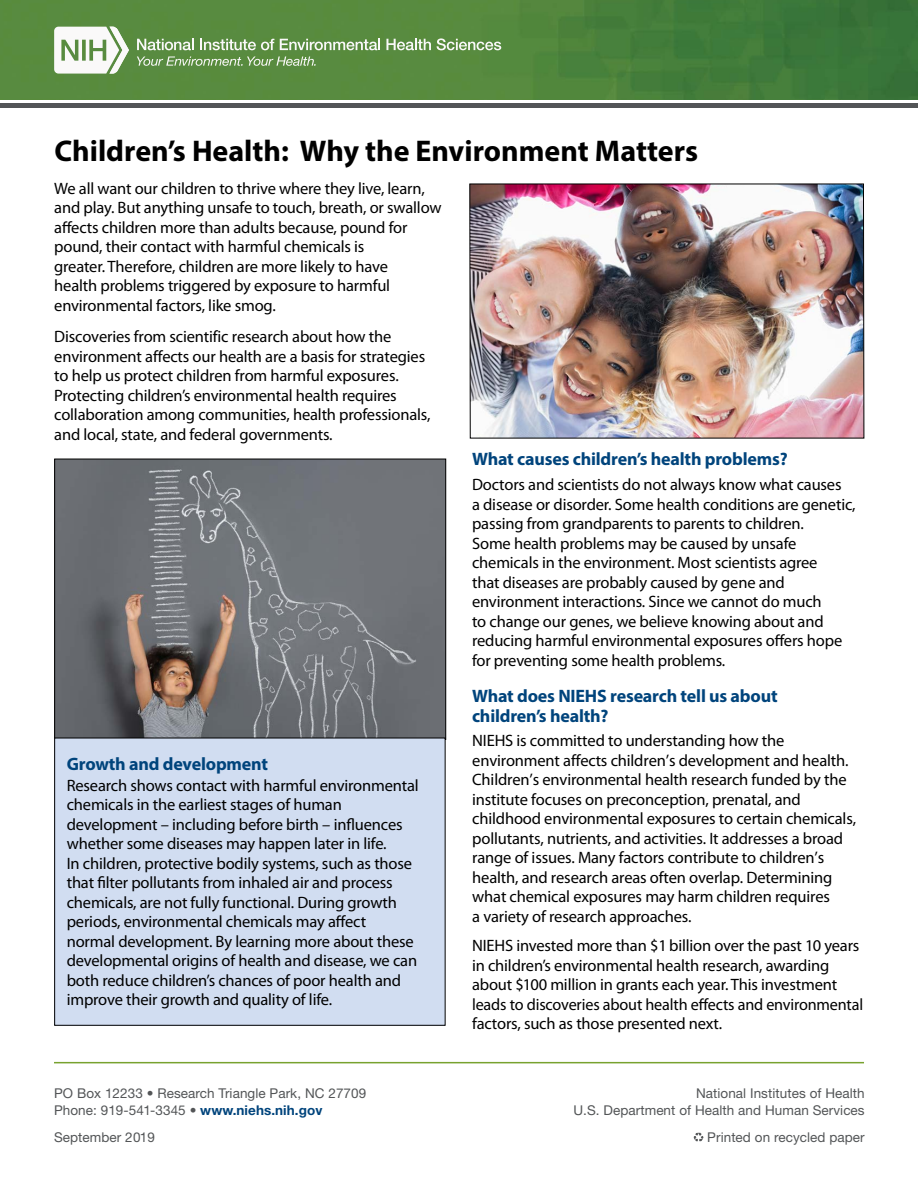
<style>
.page{position:relative;width:918px;height:1188px;background:#fff}
.page>*{position:absolute;margin:0;border:0;box-sizing:border-box;transform-origin:0 0}
.t1{font:700 30px "Myriad Pro";color:#000}
.Subhead-12_13_Myriad{font:700 18px/19.5px "Myriad Pro";letter-spacing:-.01em;color:#00447c}
.Text1-10_12_Myriad_P{font:16.5px/19.5px "Myriad Pro";letter-spacing:-.01em;color:#000}
.Subhead-12_13_Myriad-2{font:16.5px/19.5px "Myriad Pro";letter-spacing:-.01em;color:#000}
.t2{font:13.5px/16.5px "Helvetica Neue LT Std";letter-spacing:.005em;color:#535557}
.s1{font-weight:700;color:#00447c}
</style>
<div class="page">
<img style="left:0;top:0;width:918px;height:99px">
<hr style="left:0;top:104px;width:918px;height:4px;background:#535557">
<svg style="left:694px;top:1133px;width:10px;height:9px"></svg>
<hr style="left:54px;top:1062px;width:810px;height:1px;background:#78a22f">
<svg style="left:54px;top:27px;width:75px;height:47px"></svg>
<svg style="left:137px;top:39px;width:57px;height:11px"></svg>
<svg style="left:200px;top:39px;width:74px;height:11px"></svg>
<svg style="left:280px;top:39px;width:100px;height:11px"></svg>
<svg style="left:386px;top:39px;width:45px;height:11px"></svg>
<svg style="left:437px;top:38px;width:64px;height:12px"></svg>
<svg style="left:137px;top:56px;width:179px;height:10px;background:#81a76e"></svg>
<img style="left:469px;top:183px;width:396px;height:256px">
<img style="left:56px;top:461px;width:388px;height:277px">
<div style="left:55px;top:738px;width:390px;height:287px;background:#d1ddf1"></div>
<div style="left:54px;top:738px;width:392px;height:288px;border:1px solid #000"></div>
<p class="t1" style="left:54px;top:132px;width:645px">Children’s Health: Why the Environment Matters</p>
<p class="Subhead-12_13_Myriad-2" style="left:54px;top:178px;width:389px">We all want our children to thrive where they live, learn, and play. But anything unsafe to touch, breath, or swallow affects children more than adults because, pound for pound, their contact with harmful chemicals is<br>greater. Therefore, children are more likely to have<br>health problems triggered by exposure to harmful environmental factors, like smog.</p>
<p class="Subhead-12_13_Myriad-2" style="left:54px;top:327px;width:378px">Discoveries from scientific research about how the environment affects our health are a basis for strategies to help us protect children from harmful exposures.<br>Protecting children’s environmental health requires collaboration among communities, health professionals, and local, state, and federal governments.</p>
<p class="Subhead-12_13_Myriad" style="left:472px;top:449px;width:317px">What causes children’s health problems?</p>
<p class="Text1-10_12_Myriad_P" style="left:472px;top:475px;width:385px">Doctors and scientists do not always know what causes<br>a disease or disorder. Some health conditions are genetic, passing from grandparents to parents to children.<br>Some health problems may be caused by unsafe chemicals in the environment. Most scientists agree<br>that diseases are probably caused by gene and environment interactions. Since we cannot do much<br>to change our genes, we believe knowing about and reducing harmful environmental exposures offers hope for preventing some health problems.</p>
<p class="Subhead-12_13_Myriad" style="left:472px;top:686px;width:307px">What does NIEHS research tell us about children’s health?</p>
<p class="Text1-10_12_Myriad_P" style="left:472px;top:731px;width:385px">NIEHS is committed to understanding how the environment affects children’s development and health.<br>Children’s environmental health research funded by the institute focuses on preconception, prenatal, and childhood environmental exposures to certain chemicals, pollutants, nutrients, and activities. It addresses a broad range of issues. Many factors contribute to children’s health, and research areas often overlap. Determining what chemical exposures may harm children requires<br>a variety of research approaches.</p>
<p class="Text1-10_12_Myriad_P" style="left:472px;top:936px;width:393px">NIEHS invested more than $1 billion over the past 10 years in children’s environmental health research, awarding about $100 million in grants each year. This investment leads to discoveries about health effects and environmental factors, such as those presented next.</p>
<p class="Subhead-12_13_Myriad" style="left:67px;top:754px;width:203px">Growth and development</p>
<p class="Text1-10_12_Myriad_P" style="left:67px;top:775px;width:354px">Research shows contact with harmful environmental chemicals in the earliest stages of human development – including before birth – influences whether some diseases may happen later in life.<br>In children, protective bodily systems, such as those that filter pollutants from inhaled air and process chemicals, are not fully functional. During growth periods, environmental chemicals may affect<br>normal development. By learning more about these developmental origins of health and disease, we can both reduce children’s chances of poor health and improve their growth and quality of life.</p>
<p class="t2" style="left:54px;top:1085px;width:314px">PO Box 12233 • Research Triangle Park, NC 27709<br>Phone: 919-541-3345 • <span class="s1">www.niehs.nih.gov</span></p>
<p class="t2" style="left:54px;top:1129px;width:102px">September 2019</p>
<p class="t2" style="left:696px;top:1085px;width:170px">National Institutes of Health</p>
<p class="t2" style="left:573px;top:1102px;width:293px">U.S. Department of Health and Human Services</p>
<p class="t2" style="left:707px;top:1129px;width:159px">Printed on recycled paper</p>
</div>
